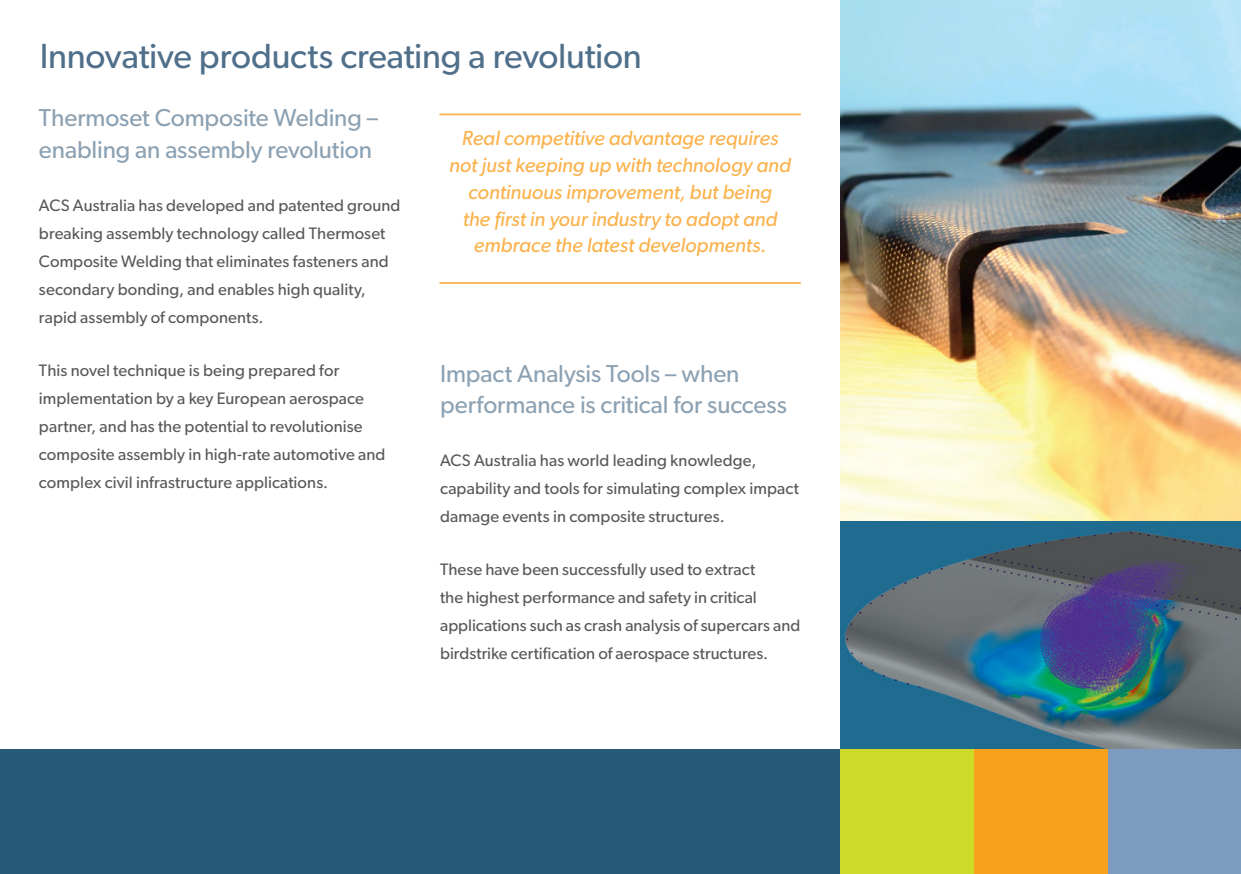
<style>
.page{position:relative;width:1241px;height:874px;background:#fff}
.page>*{position:absolute;margin:0;border:0;box-sizing:border-box;transform-origin:0 0}
.Page_Headling{font:35px "Gibson";letter-spacing:-.005em;color:#4f6f8a}
.Subhead{font:24.5px/31.5px "Gibson";letter-spacing:-.005em;color:#8ca1b2}
.Subhead-2{font:italic 20.65px/26.8px "Gibson";letter-spacing:-.005em;color:#fbb24c;text-align:center}
.Body_Copy{font:16.62px/28px "Gibson";letter-spacing:.005em;color:#57585a}
</style>
<div class="page">
<img style="left:840px;top:0;width:400px;height:521px">
<img style="left:840px;top:521px;width:400px;height:228px">
<hr style="left:439px;top:113px;width:361px;height:2px;background:#fbb24c">
<hr style="left:439px;top:282px;width:361px;height:2px;background:#fbb24c">
<div style="left:0;top:749px;width:1240px;height:124px;background:#255a78"></div>
<div style="left:1107px;top:749px;width:133px;height:124px;background:#7d9abf"></div>
<div style="left:973px;top:749px;width:134px;height:124px;background:#f8a11c"></div>
<div style="left:840px;top:749px;width:133px;height:124px;background:#cddb28"></div>
<p class="Page_Headling" style="left:40px;top:35px;width:603px">Innovative products creating a revolution</p>
<p class="Subhead" style="left:39px;top:102px;width:340px">Thermoset Composite Welding – enabling an assembly revolution</p>
<p class="Body_Copy" style="left:39px;top:191px;width:363px">ACS Australia has developed and patented ground breaking assembly technology called Thermoset Composite Welding that eliminates fasteners and secondary bonding, and enables high quality, rapid assembly of components.</p>
<p class="Body_Copy" style="left:39px;top:355px;width:348px">This novel technique is being prepared for implementation by a key European aerospace partner, and has the potential to revolutionise composite assembly in high-rate automotive and complex civil infrastructure applications.</p>
<p class="Subhead-2" style="left:449px;top:124px;width:343px">Real competitive advantage requires not just keeping up with technology and continuous improvement, but being<br>the first in your industry to adopt and embrace the latest developments.</p>
<p class="Subhead" style="left:440px;top:357px;width:348px">Impact Analysis Tools – when performance is critical for success</p>
<p class="Body_Copy" style="left:440px;top:445px;width:360px">ACS Australia has world leading knowledge, capability and tools for simulating complex impact damage events in composite structures.</p>
<p class="Body_Copy" style="left:440px;top:554px;width:361px">These have been successfully used to extract<br>the highest performance and safety in critical applications such as crash analysis of supercars and birdstrike certification of aerospace structures.</p>
</div>
